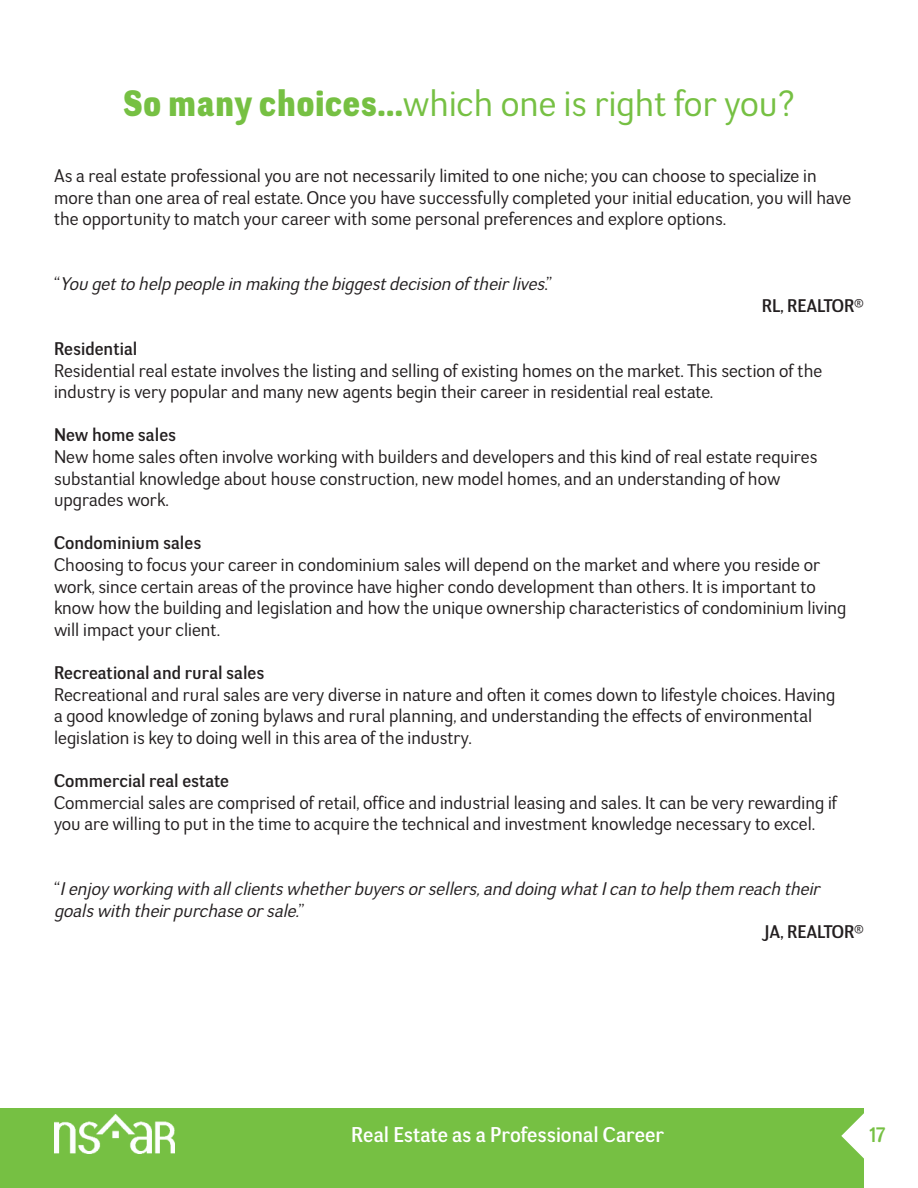
<style>
.page{position:relative;width:918px;height:1188px;background:#fff}
.page>*{position:absolute;margin:0;border:0;box-sizing:border-box;transform-origin:0 0}
.t1{font:36px "Negotiate Bk";color:#76c043}
.t2{font:21px "Negotiate Rg";color:#fff}
.t3{font:21px "Negotiate Rg";color:#76c043}
.t4{font:18px/21.6px "Negotiate Bk";color:#231f20}
.t5{font:italic 18px/21.6px "Negotiate Bk";color:#231f20}
.t6{font:18px "Negotiate Rg";color:#231f20}
.s1{font-family:"Negotiate Hv"}
.s2{font-style:normal}
</style>
<div class="page">
<div style="left:0;top:1108px;width:864px;height:80px;background:#76c043"></div>
<svg style="left:841px;top:1113px;width:23px;height:46px"></svg>
<img style="left:54px;top:1115px;width:121px;height:38px">
<h1 class="t1" style="left:123px;top:91px;width:674px"><span class="s1">So many choices...</span>which one is right for you?</h1>
<p class="t4" style="left:54px;top:167px;width:799px">As a real estate professional you are not necessarily limited to one niche; you can choose to specialize in more than one area of real estate. Once you have successfully completed your initial education, you will have the opportunity to match your career with some personal preferences and explore options.</p>
<p class="t5" style="left:54px;top:275px;width:500px"><span class="s2">“</span> You get to help people in making the biggest decision of their lives<span class="s2">.”</span></p>
<p class="t6" style="left:762px;top:299px;width:104px">RL, REALTOR®</p>
<p class="t6" style="left:54px;top:342px;width:85px">Residential</p>
<p class="t4" style="left:54px;top:362px;width:770px">Residential real estate involves the listing and selling of existing homes on the market. This section of the industry is very popular and many new agents begin their career in residential real estate.</p>
<p class="t6" style="left:54px;top:429px;width:124px">New home sales</p>
<p class="t4" style="left:54px;top:448px;width:765px">New home sales often involve working with builders and developers and this kind of real estate requires substantial knowledge about house construction, new model homes, and an understanding of how upgrades work.</p>
<p class="t6" style="left:54px;top:537px;width:149px">Condominium sales</p>
<p class="t4" style="left:54px;top:556px;width:794px">Choosing to focus your career in condominium sales will depend on the market and where you reside or work, since certain areas of the province have higher condo development than others. It is important to know how the building and legislation and how the unique ownership characteristics of condominium living will impact your client.</p>
<p class="t6" style="left:54px;top:666px;width:212px">Recreational and rural sales</p>
<p class="t4" style="left:54px;top:686px;width:783px">Recreational and rural sales are very diverse in nature and often it comes down to lifestyle choices. Having a good knowledge of zoning bylaws and rural planning, and understanding the effects of environmental legislation is key to doing well in this area of the industry.</p>
<p class="t6" style="left:54px;top:774px;width:177px">Commercial real estate</p>
<p class="t4" style="left:54px;top:794px;width:785px">Commercial sales are comprised of retail, office and industrial leasing and sales. It can be very rewarding if you are willing to put in the time to acquire the technical and investment knowledge necessary to excel.</p>
<p class="t5" style="left:54px;top:880px;width:771px"><span class="s2">“</span> I enjoy working with all clients whether buyers or sellers, and doing what I can to help them reach their goals with their purchase or sale.<span class="s2">”</span></p>
<p class="t6" style="left:762px;top:925px;width:104px">JA, REALTOR®</p>
<p class="t2" style="left:351px;top:1127px;width:314px">Real Estate as a Professional Career</p>
<p class="t3" style="left:869px;top:1127px;width:18px">17</p>
</div>
